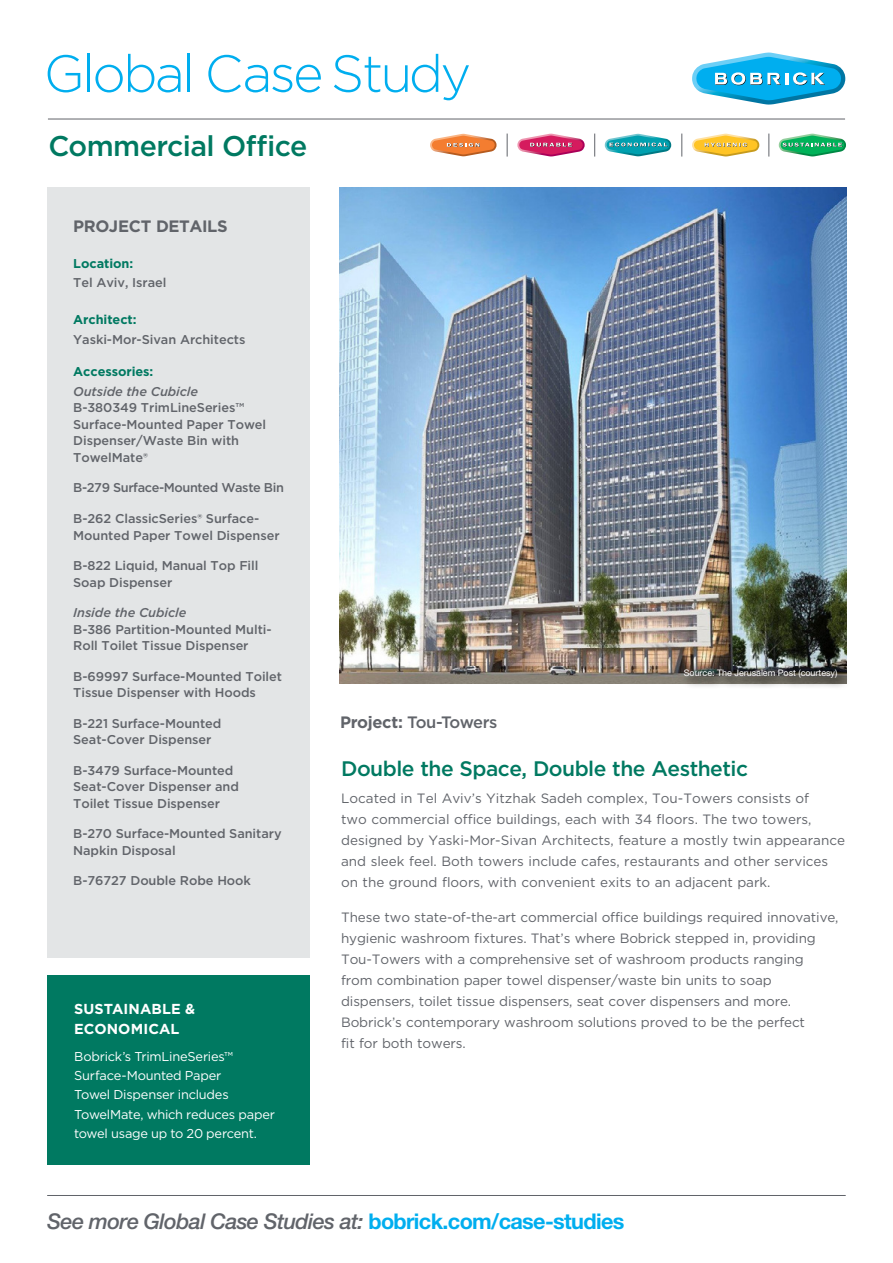
<style>
.page{position:relative;width:893px;height:1263px;background:#fff}
.page>*{position:absolute;margin:0;border:0;box-sizing:border-box;transform-origin:0 0}
.t1{font:300 52.05px "Gotham";letter-spacing:-.05em;color:#00aeef}
.t2{font:500 28.5px "Gotham";letter-spacing:-.02em;color:#007961}
.t3{font:italic 500 21.75px "Helvetica Neue LT Std";letter-spacing:-.03em;color:#61646a}
.t4{font:500 21px "Gotham";letter-spacing:-.025em;color:#007961}
.t5{font:500 16.5px "Gotham";letter-spacing:-.045em;color:#61646a}
.t6{font:700 16.5px "Gotham";letter-spacing:-.025em;color:#61646a}
.t7{font:700 14.4px/20.9px "Gotham";letter-spacing:.005em;color:#fff}
.t8{font:13.5px/21px "Gotham";letter-spacing:-.01em;color:#61646a}
.t9{font:12.9px/19.2px "Gotham";letter-spacing:-.015em;color:#fff}
.t10{font:500 12.75px/16.5px "Gotham";letter-spacing:-.005em;color:#61646a}
.t11{font:italic 500 12.75px "Gotham";letter-spacing:-.005em;color:#61646a}
.t12{font:700 12.75px "Gotham";letter-spacing:-.005em;color:#007961}
.t13{font:500 12.75px "Gotham";letter-spacing:-.03em;color:#61646a}
.t14{font:9px "Helvetica Neue LT Std";letter-spacing:-.005em;color:#fff}
.s1{font-weight:700}
.s2{font-weight:700;font-style:normal;color:#00aeef}
</style>
<div class="page">
<img style="left:340px;top:188px;width:506px;height:495px">
<svg style="left:692px;top:53px;width:153px;height:52px"></svg>
<hr style="left:48px;top:119px;width:797px;height:1px;background:#61646a">
<div style="left:47px;top:188px;width:263px;height:770px;background:#e3e5e6"></div>
<hr style="left:47px;top:1195px;width:799px;height:1px;background:#61646a">
<svg style="left:779px;top:134px;width:67px;height:22px"></svg>
<svg style="left:768px;top:134px;width:1px;height:23px"></svg>
<svg style="left:681px;top:134px;width:1px;height:23px"></svg>
<svg style="left:507px;top:134px;width:1px;height:23px"></svg>
<svg style="left:594px;top:134px;width:1px;height:23px"></svg>
<svg style="left:692px;top:134px;width:67px;height:22px"></svg>
<svg style="left:517px;top:134px;width:68px;height:22px"></svg>
<img style="left:605px;top:134px;width:66px;height:22px">
<svg style="left:606px;top:136px;width:63px;height:18px"></svg>
<svg style="left:430px;top:134px;width:67px;height:22px"></svg>
<div style="left:47px;top:975px;width:263px;height:190px;background:#007961"></div>
<svg style="left:681px;top:666px;width:166px;height:21px"></svg>
<h1 class="t1" style="left:44px;top:41px;width:429px">Global Case Study</h1>
<h2 class="t2" style="left:48px;top:128px;width:260px">Commercial Office</h2>
<p class="t6" style="left:73px;top:215px;width:156px">PROJECT DETAILS</p>
<p class="t12" style="left:73px;top:255px;width:62px">Location:</p>
<p class="t10" style="left:73px;top:275px;width:95px">Tel Aviv, Israel</p>
<p class="t12" style="left:73px;top:311px;width:65px">Architect:</p>
<p class="t10" style="left:73px;top:331px;width:174px">Yaski-Mor-Sivan Architects</p>
<p class="t12" style="left:73px;top:363px;width:82px">Accessories:</p>
<p class="t11" style="left:73px;top:383px;width:126px">Outside the Cubicle</p>
<p class="t10" style="left:73px;top:399px;width:195px">B-380349 TrimLineSeries™<br>Surface-Mounted Paper Towel<br>Dispenser/Waste Bin with<br>TowelMate®</p>
<p class="t13" style="left:73px;top:480px;width:212px">B-279 Surface-Mounted Waste Bin</p>
<p class="t10" style="left:73px;top:510px;width:208px">B-262 ClassicSeries® Surface-<br>Mounted Paper Towel Dispenser</p>
<p class="t10" style="left:73px;top:557px;width:187px">B-822 Liquid, Manual Top Fill<br>Soap Dispenser</p>
<p class="t11" style="left:73px;top:604px;width:115px">Inside the Cubicle</p>
<p class="t10" style="left:73px;top:621px;width:200px">B-386 Partition-Mounted Multi-<br>Roll Toilet Tissue Dispenser</p>
<p class="t10" style="left:73px;top:668px;width:210px">B-69997 Surface-Mounted Toilet<br>Tissue Dispenser with Hoods</p>
<p class="t10" style="left:73px;top:715px;width:150px">B-221 Surface-Mounted<br>Seat-Cover Dispenser</p>
<p class="t10" style="left:73px;top:762px;width:167px">B-3479 Surface-Mounted<br>Seat-Cover Dispenser and<br>Toilet Tissue Dispenser</p>
<p class="t10" style="left:73px;top:825px;width:210px">B-270 Surface-Mounted Sanitary<br>Napkin Disposal</p>
<p class="t10" style="left:73px;top:872px;width:179px">B-76727 Double Robe Hook</p>
<p class="t7" style="left:74px;top:998px;width:122px">SUSTAINABLE &amp;<br>ECONOMICAL</p>
<p class="t9" style="left:74px;top:1046px;width:202px">Bobrick’s TrimLineSeries™<br>Surface-Mounted Paper<br>Towel Dispenser includes<br>TowelMate, which reduces paper towel usage up to 20 percent.</p>
<p class="t5" style="left:340px;top:711px;width:159px"><span class="s1">Project:</span> Tou-Towers</p>
<p class="t14" style="left:684px;top:668px;width:155px">Source: The Jerusalem Post (courtesy)</p>
<h3 class="t4" style="left:341px;top:754px;width:408px">Double the Space, Double the Aesthetic</h3>
<p class="t8" style="left:341px;top:788px;width:505px">Located in Tel Aviv’s Yitzhak Sadeh complex, Tou-Towers consists of<br>two commercial office buildings, each with 34 floors. The two towers, designed by Yaski-Mor-Sivan Architects, feature a mostly twin appearance and sleek feel. Both towers include cafes, restaurants and other services on the ground floors, with convenient exits to an adjacent park.</p>
<p class="t8" style="left:341px;top:906px;width:499px">These two state-of-the-art commercial office buildings required innovative, hygienic washroom fixtures. That’s where Bobrick stepped in, providing Tou-Towers with a comprehensive set of washroom products ranging from combination paper towel dispenser/waste bin units to soap dispensers, toilet tissue dispensers, seat cover dispensers and more.<br>Bobrick’s contemporary washroom solutions proved to be the perfect<br>fit for both towers.</p>
<h3 class="t3" style="left:47px;top:1208px;width:579px">See more Global Case Studies at: <span class="s2">bobrick.com/case-studies</span></h3>
</div>
